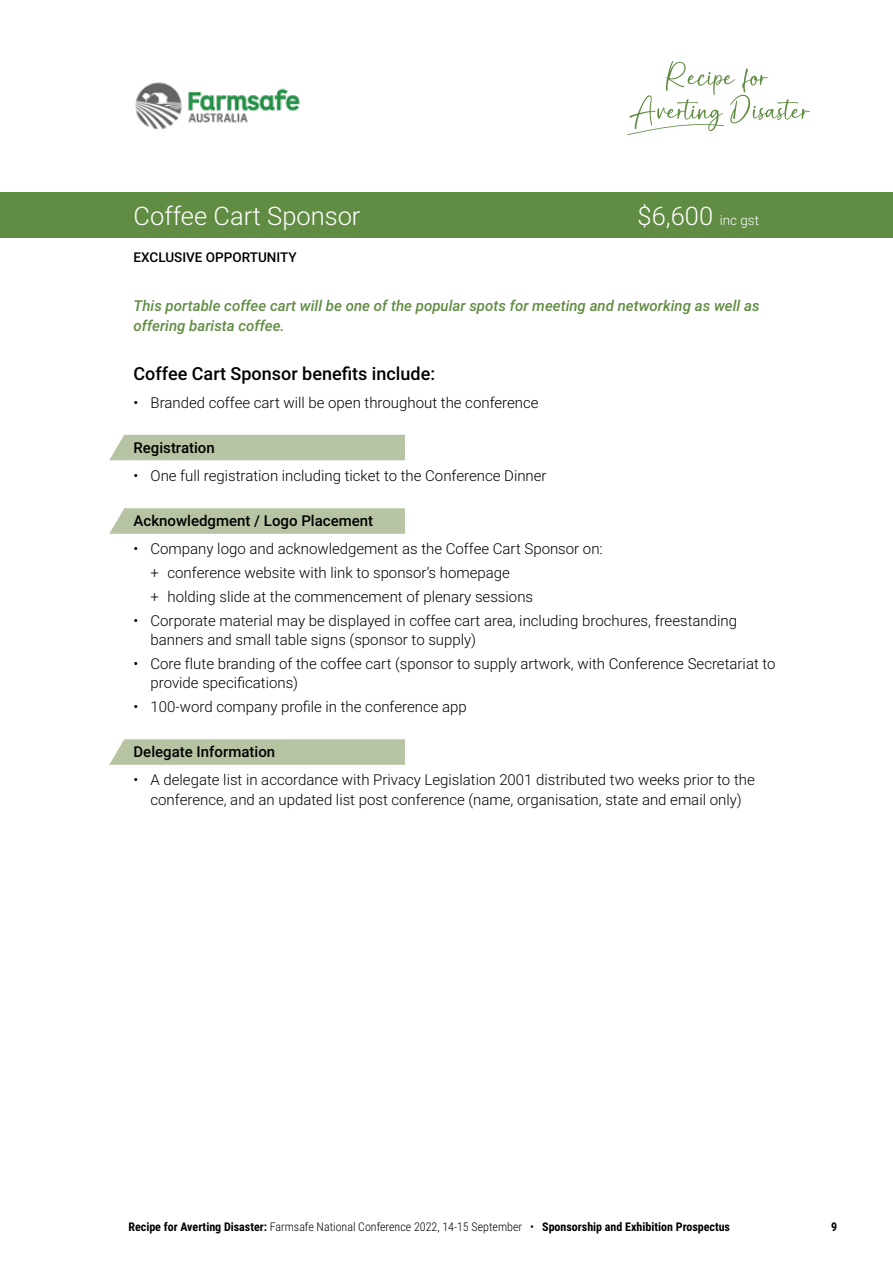
<style>
.page{position:relative;width:893px;height:1263px;background:#fff}
.page>*{position:absolute;margin:0;border:0;box-sizing:border-box;transform-origin:0 0}
.t1{font:300 25.5px "Roboto";color:#fff}
.t2{font:500 18px "Roboto";color:#000}
.t3{font:300 15px/19.5px "Roboto";color:#000}
.t4{font:italic 500 15px/19.5px "Roboto";color:#618c43}
.t5{font:500 15px "Roboto";color:#000}
.t6{font:500 13.5px "Roboto";color:#000}
.t7{font:700 12px "Roboto Condensed";color:#000}
.s1{font-size:13.5px}
.s2{font-weight:300}
</style>
<div class="page">
<div style="left:0;top:192px;width:893px;height:45px;background:#618c43"></div>
<div style="left:109px;top:435px;width:296px;height:25px;background:#b7c4a3"></div>
<svg style="left:109px;top:739px;width:296px;height:26px;background:#bac6a7"></svg>
<svg style="left:109px;top:508px;width:296px;height:26px;background:#bac6a7"></svg>
<svg style="left:627px;top:61px;width:183px;height:74px"></svg>
<img style="left:135px;top:82px;width:165px;height:48px">
<h1 class="t1" style="left:134px;top:198px;width:229px">Coffee Cart Sponsor</h1>
<h1 class="t1" style="left:638px;top:198px;width:123px">$6,600 <span class="s1">inc gst</span></h1>
<p class="t6" style="left:133px;top:248px;width:165px">EXCLUSIVE OPPORTUNITY</p>
<p class="t4" style="left:134px;top:296px;width:628px">This portable coffee cart will be one of the popular spots for meeting and networking as well as offering barista coffee.</p>
<p class="t2" style="left:134px;top:361px;width:303px">Coffee Cart Sponsor benefits include:</p>
<p class="t3" style="left:134px;top:393px;width:407px">• Branded coffee cart will be open throughout the conference</p>
<p class="t5" style="left:134px;top:437px;width:83px">Registration</p>
<p class="t3" style="left:134px;top:466px;width:415px">• One full registration including ticket to the Conference Dinner</p>
<p class="t5" style="left:134px;top:510px;width:241px">Acknowledgment / Logo Placement</p>
<p class="t3" style="left:151px;top:536px;width:454px;line-height:23.7px;text-indent:-17px">• Company logo and acknowledgement as the Coffee Cart Sponsor on: + conference website with link to sponsor’s homepage<br>+ holding slide at the commencement of plenary sessions</p>
<p class="t3" style="left:151px;top:610px;width:588px;text-indent:-17px">• Corporate material may be displayed in coffee cart area, including brochures, freestanding banners and small table signs (sponsor to supply)</p>
<p class="t3" style="left:151px;top:653px;width:626px;text-indent:-17px">• Core flute branding of the coffee cart (sponsor to supply artwork, with Conference Secretariat to provide specifications)</p>
<p class="t3" style="left:134px;top:696px;width:335px">• 100-word company profile in the conference app</p>
<p class="t5" style="left:134px;top:741px;width:143px">Delegate Information</p>
<p class="t3" style="left:134px;top:769px;width:623px;text-align:center">• A delegate list in accordance with Privacy Legislation 2001 distributed two weeks prior to the conference, and an updated list post conference (name, organisation, state and email only)</p>
<p class="t7" style="left:128px;top:1218px;width:603px">Recipe for Averting Disaster: <span class="s2">Farmsafe National Conference 2022, 14-15 September •</span> Sponsorship and Exhibition Prospectus</p>
<p class="t7" style="left:831px;top:1218px;width:8px">9</p>
</div>
